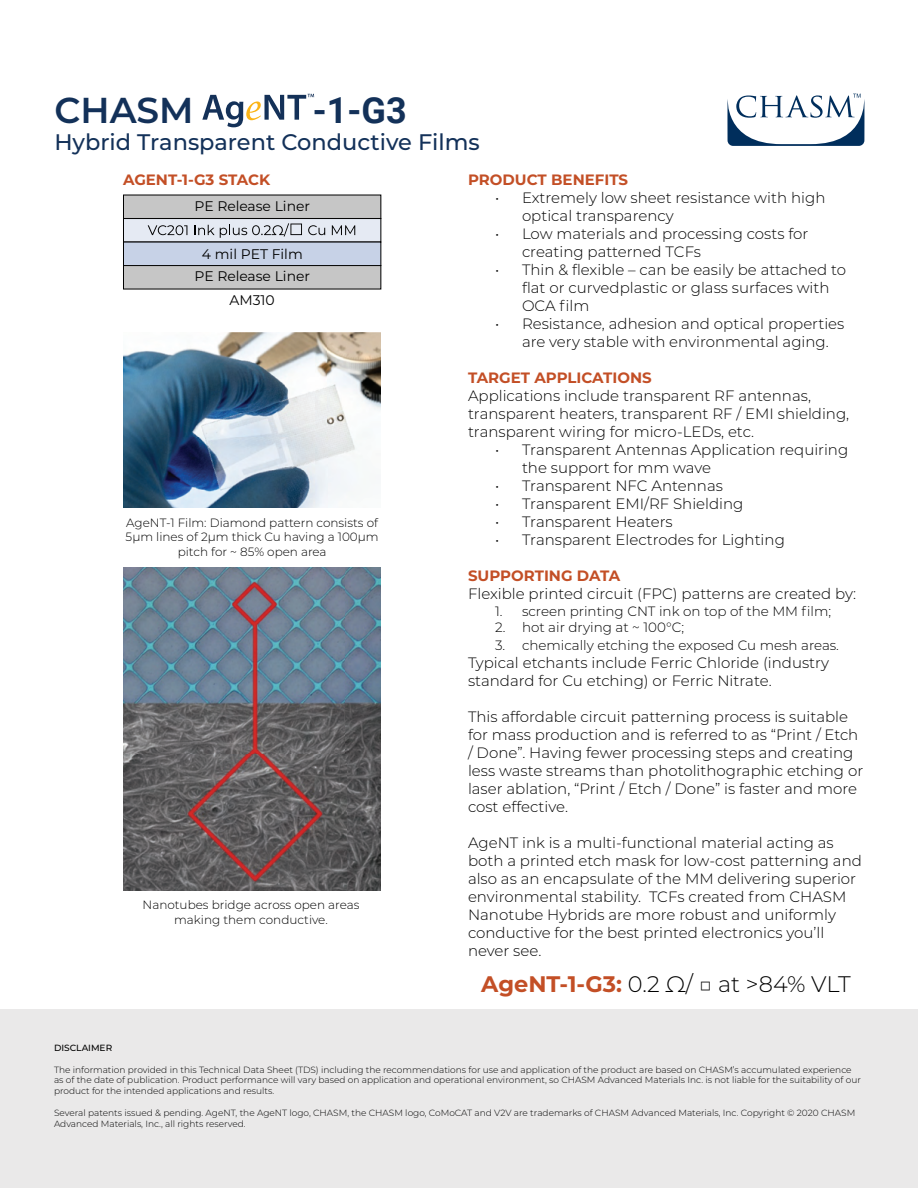
<style>
.page{position:relative;width:918px;height:1188px;background:#fff}
.page>*{position:absolute;margin:0;border:0;box-sizing:border-box;transform-origin:0 0}
.t1{font:600 36px "Montserrat";color:#133159}
.t2{font:700 36px "Roboto";color:#133159}
.t3{font:500 22.5px "Montserrat";color:#133159}
.t4{font:300 22.5px "Montserrat";letter-spacing:-.01em;color:#000}
.t5{font:300 15px/18px "Montserrat";color:#000}
.t6{font:700 15px "Montserrat";color:#c34f26}
.t7{font:13.95px/22.5px "Montserrat";color:#000;text-align:center}
.t8{font:300 13.5px "Montserrat";color:#000}
.t9{font:300 12px/14.4px "Montserrat";color:#000;text-align:center}
.t10{font:300 9px/10.8px "Montserrat";color:#000}
.t11{font:500 9px "Montserrat";color:#000}
.s1{font-weight:700;color:#c34f26}
</style>
<div class="page">
<div style="left:0;top:1009px;width:918px;height:179px;background:#eae9e9"></div>
<svg style="left:727px;top:94px;width:138px;height:52px"></svg>
<svg style="left:202px;top:94px;width:112px;height:33px"></svg>
<div style="left:123px;top:195px;width:258px;height:23px;background:#c6c6c6"></div>
<div style="left:123px;top:219px;width:258px;height:23px;background:#e5eaf3"></div>
<div style="left:123px;top:218px;width:258px;height:24px;border:1px solid #000"></div>
<div style="left:123px;top:242px;width:258px;height:24px;background:#c7d2e7"></div>
<div style="left:123px;top:266px;width:258px;height:23px;background:#c6c6c6"></div>
<div style="left:123px;top:265px;width:258px;height:24px;border:1px solid #000"></div>
<svg style="left:148px;top:225px;width:39px;height:10px"></svg>
<svg style="left:194px;top:223px;width:108px;height:15px"></svg>
<svg style="left:308px;top:225px;width:17px;height:10px"></svg>
<svg style="left:332px;top:225px;width:23px;height:10px"></svg>
<img style="left:123px;top:333px;width:257px;height:175px">
<img style="left:123px;top:568px;width:257px;height:323px">
<p class="t1" style="left:54px;top:84px;width:141px">CHASM</p>
<p class="t2" style="left:313px;top:85px;width:95px">-1-G3</p>
<p class="t3" style="left:54px;top:126px;width:427px">Hybrid Transparent Conductive Films</p>
<p class="t6" style="left:123px;top:169px;width:149px">AGENT-1-G3 STACK</p>
<p class="t6" style="left:468px;top:169px;width:162px">PRODUCT BENEFITS</p>
<p class="t5" style="left:522px;top:189px;width:305px;text-indent:-27px">• Extremely low sheet resistance with high optical transparency</p>
<p class="t5" style="left:522px;top:225px;width:288px;text-indent:-27px">• Low materials and processing costs for creating patterned TCFs</p>
<p class="t5" style="left:522px;top:261px;width:326px;text-indent:-27px">• Thin &amp; flexible – can be easily be attached to flat or curvedplastic or glass surfaces with<br>OCA film</p>
<p class="t5" style="left:522px;top:315px;width:324px;text-indent:-27px">• Resistance, adhesion and optical properties are very stable with environmental aging.</p>
<p class="t6" style="left:468px;top:367px;width:185px">TARGET APPLICATIONS</p>
<p class="t5" style="left:468px;top:387px;width:383px">Applications include transparent RF antennas, transparent heaters, transparent RF / EMI shielding, transparent wiring for micro-LEDs, etc.</p>
<p class="t5" style="left:522px;top:441px;width:328px;text-indent:-27px">• Transparent Antennas Application requiring the support for mm wave</p>
<p class="t5" style="left:495px;top:477px;width:229px">• Transparent NFC Antennas</p>
<p class="t5" style="left:495px;top:495px;width:250px">• Transparent EMI/RF Shielding</p>
<p class="t5" style="left:495px;top:513px;width:179px">• Transparent Heaters</p>
<p class="t5" style="left:495px;top:531px;width:291px">• Transparent Electrodes for Lighting</p>
<p class="t6" style="left:468px;top:565px;width:154px">SUPPORTING DATA</p>
<p class="t5" style="left:468px;top:585px;width:390px">Flexible printed circuit (FPC) patterns are created by:</p>
<p class="t8" style="left:495px;top:602px;width:338px">1. screen printing CNT ink on top of the MM film;</p>
<p class="t8" style="left:495px;top:618px;width:191px">2. hot air drying at ~ 100°C;</p>
<p class="t8" style="left:495px;top:636px;width:346px">3. chemically etching the exposed Cu mesh areas.</p>
<p class="t5" style="left:468px;top:653px;width:363px">Typical etchants include Ferric Chloride (industry standard for Cu etching) or Ferric Nitrate.</p>
<p class="t5" style="left:468px;top:707px;width:397px">This affordable circuit patterning process is suitable for mass production and is referred to as “Print / Etch / Done”. Having fewer processing steps and creating less waste streams than photolithographic etching or laser ablation, “Print / Etch / Done” is faster and more cost effective.</p>
<p class="t5" style="left:468px;top:833px;width:395px">AgeNT ink is a multi-functional material acting as both a printed etch mask for low-cost patterning and also as an encapsulate of the MM delivering superior environmental stability. TCFs created from CHASM Nanotube Hybrids are more robust and uniformly conductive for the best printed electronics you’ll never see.</p>
<p class="t4" style="left:481px;top:969px;width:371px"><span class="s1">AgeNT-1-G3:</span> 0.2 Ω/ □ at &gt;84% VLT</p>
<p class="t7" style="left:194px;top:194px;width:117px">PE Release Liner</p>
<p class="t7" style="left:194px;top:242px;width:117px">4 mil PET Film<br>PE Release Liner</p>
<p class="t7" style="left:229px;top:289px;width:47px">AM310</p>
<p class="t9" style="left:126px;top:515px;width:255px">AgeNT-1 Film: Diamond pattern consists of<br>5μm lines of 2μm thick Cu having a 100μm pitch for ~ 85% open area</p>
<p class="t9" style="left:143px;top:897px;width:218px">Nanotubes bridge across open areas</p>
<p class="t9" style="left:174px;top:912px;width:155px">making them conductive.</p>
<p class="t11" style="left:54px;top:1041px;width:60px">DISCLAIMER</p>
<p class="t10" style="left:54px;top:1064px;width:808px">The information provided in this Technical Data Sheet (TDS) including the recommendations for use and application of the product are based on CHASM’s accumulated experience as of the date of publication. Product performance will vary based on application and operational environment, so CHASM Advanced Materials Inc. is not liable for the suitability of our product for the intended applications and results.</p>
<p class="t10" style="left:54px;top:1107px;width:803px">Several patents issued &amp; pending. AgeNT, the AgeNT logo, CHASM, the CHASM logo, CoMoCAT and V2V are trademarks of CHASM Advanced Materials, Inc. Copyright © 2020 CHASM<br>Advanced Materials, Inc., all rights reserved.</p>
</div>
